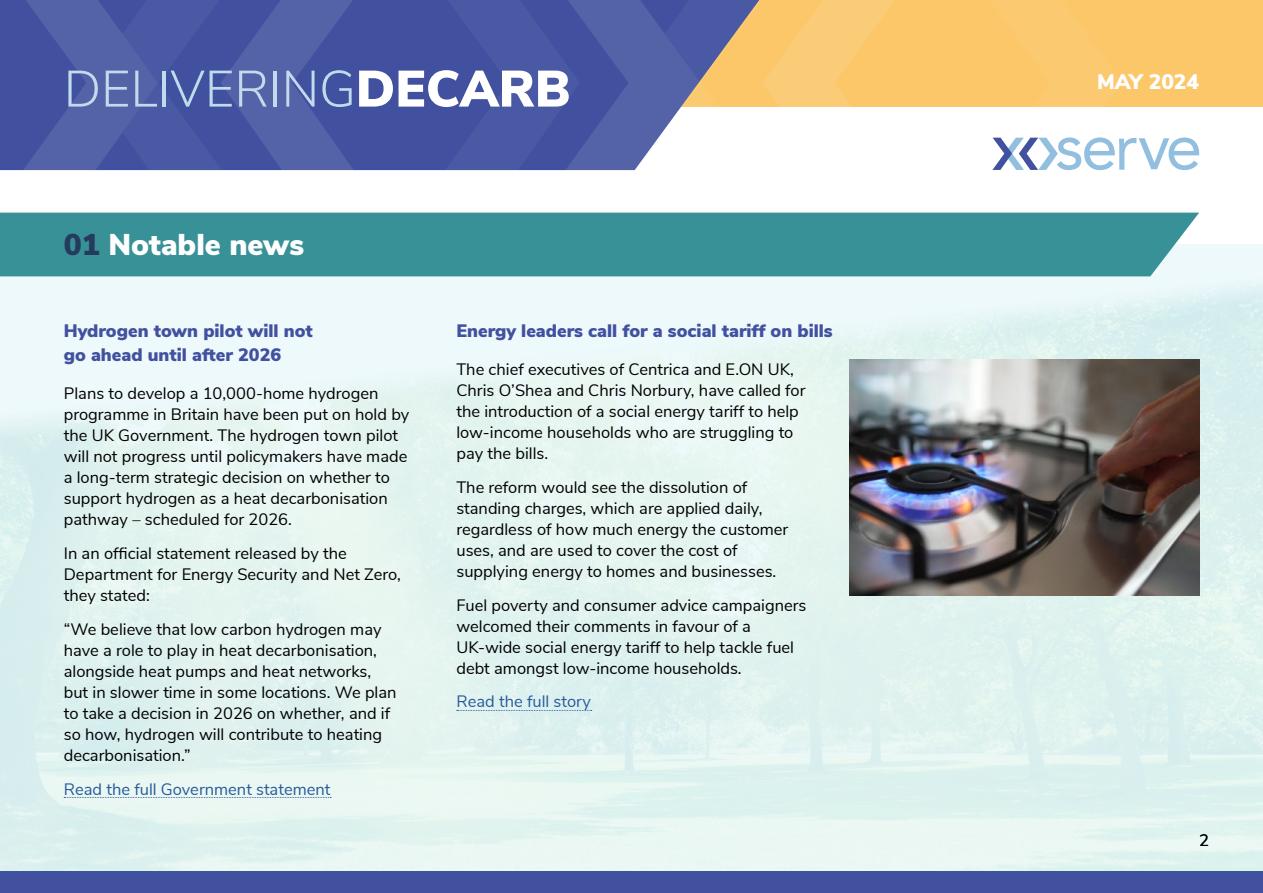
<style>
.page{position:relative;width:1263px;height:893px;background:#fff}
.page>*{position:absolute;margin:0;border:0;box-sizing:border-box;transform-origin:0 0}
.t1{font:300 51px "Nunito Sans";color:#c0dbeb}
.t2{font:900 30px "Nunito Sans";color:#fff}
.t3{font:900 21px "Nunito Sans";color:#fff}
.t4{font:900 18px/24px "Nunito Sans";color:#42519f}
.t5{font:16.5px/21px "Nunito Sans";color:#000}
.t6{font:16.5px "Nunito Sans";color:#275b9b}
.s1{font-weight:900;color:#fff}
.s2{color:#263a5d}
</style>
<div class="page">
<div style="left:361px;top:0;width:902px;height:106px;background:#fbc769"></div>
<div style="left:0;top:872px;width:1263px;height:21px;background:#42519f"></div>
<svg style="left:0;top:0;width:1199px;height:170px"></svg>
<div style="left:0;top:244px;width:1263px;height:628px;background:#e4f4f0"></div>
<div style="left:0;top:213px;width:1199px;height:63px;background:#379197"></div>
<svg style="left:64px;top:797px;width:267px;height:1px"></svg>
<svg style="left:457px;top:710px;width:135px;height:1px"></svg>
<img style="left:849px;top:359px;width:350px;height:236px">
<h1 class="t1" style="left:64px;top:52px;width:508px">DELIVERING<span class="s1">DECARB</span></h1>
<p class="t3" style="left:1097px;top:67px;width:103px">MAY 2024</p>
<h2 class="t2" style="left:64px;top:223px;width:242px"><span class="s2">01</span> Notable news</h2>
<p class="t4" style="left:64px;top:318px;width:250px">Hydrogen town pilot will not go ahead until after 2026</p>
<p class="t5" style="left:64px;top:382px;width:347px">Plans to develop a 10,000-home hydrogen programme in Britain have been put on hold by the UK Government. The hydrogen town pilot will not progress until policymakers have made a long-term strategic decision on whether to support hydrogen as a heat decarbonisation pathway – scheduled for 2026.</p>
<p class="t5" style="left:64px;top:542px;width:339px">In an official statement released by the<br>Department for Energy Security and Net Zero, they stated:</p>
<p class="t5" style="left:64px;top:617px;width:334px">“We believe that low carbon hydrogen may have a role to play in heat decarbonisation, alongside heat pumps and heat networks, but in slower time in some locations. We plan to take a decision in 2026 on whether, and if so how, hydrogen will contribute to heating decarbonisation.”</p>
<p class="t6" style="left:64px;top:777px;width:268px">Read the full Government statement</p>
<p class="t4" style="left:456px;top:318px;width:378px">Energy leaders call for a social tariff on bills</p>
<p class="t5" style="left:456px;top:358px;width:351px">The chief executives of Centrica and E.ON UK, Chris O’Shea and Chris Norbury, have called for the introduction of a social energy tariff to help low-income households who are struggling to pay the bills.</p>
<p class="t5" style="left:456px;top:476px;width:333px">The reform would see the dissolution of standing charges, which are applied daily, regardless of how much energy the customer uses, and are used to cover the cost of supplying energy to homes and businesses.</p>
<p class="t5" style="left:456px;top:593px;width:351px">Fuel poverty and consumer advice campaigners welcomed their comments in favour of a UK-wide social energy tariff to help tackle fuel debt amongst low-income households.</p>
<p class="t6" style="left:456px;top:690px;width:136px">Read the full story</p>
<p class="t5" style="left:1199px;top:829px;width:11px">2</p>
</div>
